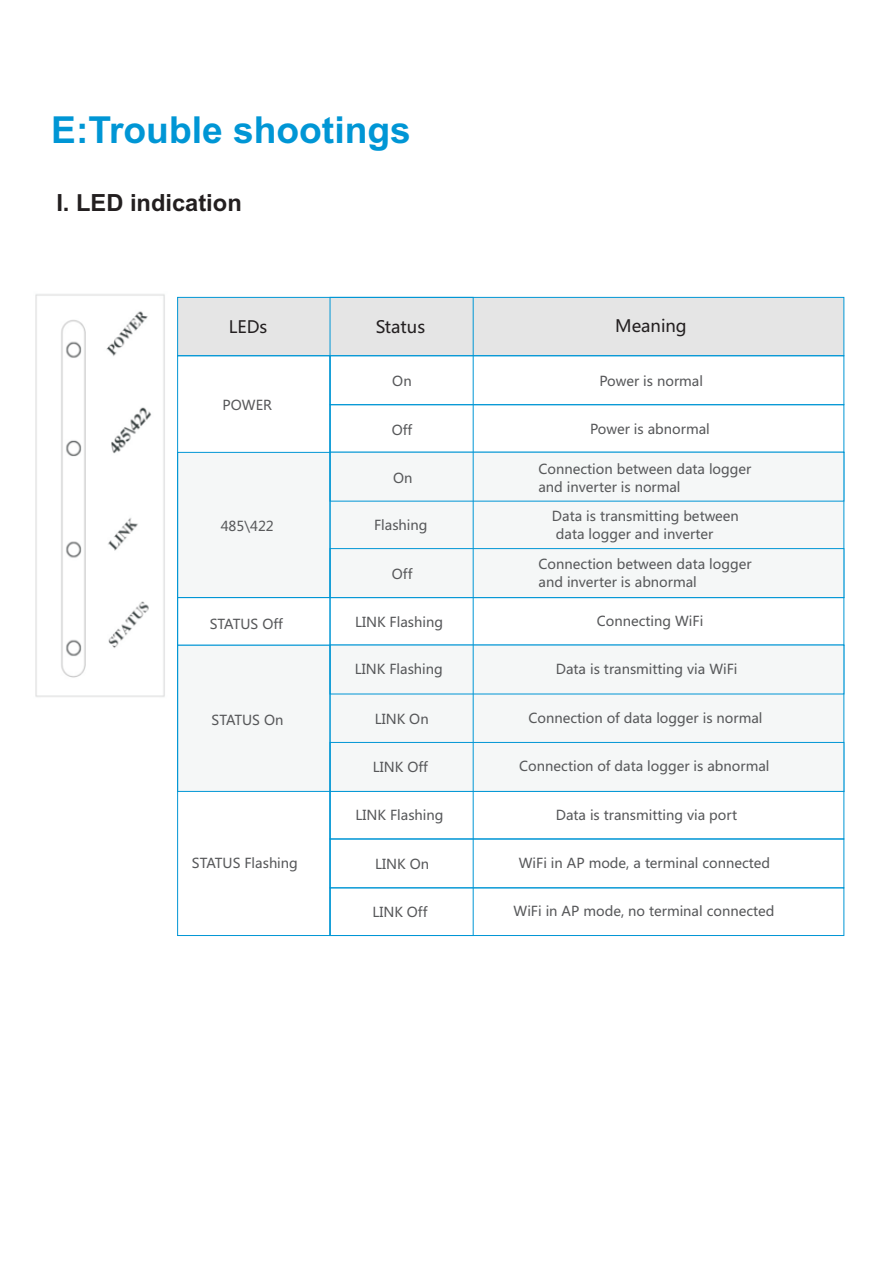
<style>
.page{position:relative;width:893px;height:1263px;background:#fff}
.page>*{position:absolute;margin:0;border:0;box-sizing:border-box;transform-origin:0 0}
.t1{font:700 37.2px "Arial";color:#0096d5}
.t2{font:700 23.7px "Arial";color:#231f20}
.t3{font:16.95px "Microsoft Ya Hei";color:#231f20}
.t4{font:13.5px/17.9px "Microsoft Ya Hei";color:#57585a}
</style>
<div class="page">
<img style="left:35px;top:294px;width:130px;height:403px">
<div style="left:177px;top:297px;width:667px;height:59px;background:#e5e5e5;border:1px solid #0096d5"></div>
<div style="left:330px;top:355px;width:514px;height:50px;border:1px solid #0096d5"></div>
<div style="left:177px;top:452px;width:667px;height:146px;background:#f5f7f7;border:1px solid #0096d5"></div>
<div style="left:330px;top:452px;width:514px;height:49px;background:#f5f7f7"></div>
<div style="left:330px;top:548px;width:514px;height:50px;background:#f5f7f7;border:1px solid #0096d5"></div>
<div style="left:177px;top:645px;width:667px;height:147px;background:#f5f7f7;border:1px solid #0096d5"></div>
<div style="left:330px;top:645px;width:514px;height:49px;background:#f5f7f7"></div>
<div style="left:330px;top:742px;width:514px;height:50px;background:#f5f7f7;border:1px solid #0096d5"></div>
<div style="left:330px;top:887px;width:514px;height:49px;border:1px solid #0096d5"></div>
<div style="left:330px;top:838px;width:514px;height:50px;border:1px solid #0096d5"></div>
<div style="left:177px;top:355px;width:153px;height:581px;border:1px solid #0096d5"></div>
<div style="left:330px;top:297px;width:144px;height:639px;border:1px solid #0096d5"></div>
<h1 class="t1" style="left:51px;top:116px;width:361px">E:Trouble shootings</h1>
<h2 class="t2" style="left:56px;top:194px;width:187px">I. LED indication</h2>
<p class="t3" style="left:229px;top:319px;width:40px">LEDs</p>
<p class="t3" style="left:615px;top:318px;width:73px">Meaning</p>
<p class="t3" style="left:376px;top:320px;width:51px">Status</p>
<p class="t4" style="left:223px;top:397px;width:51px">POWER</p>
<p class="t4" style="left:221px;top:518px;width:55px">485\422</p>
<p class="t4" style="left:599px;top:373px;width:105px">Power is normal</p>
<p class="t4" style="left:392px;top:374px;width:21px">On</p>
<p class="t4" style="left:392px;top:422px;width:22px">Off</p>
<p class="t4" style="left:590px;top:421px;width:121px">Power is abnormal</p>
<p class="t4" style="left:393px;top:470px;width:21px">On</p>
<p class="t4" style="left:538px;top:461px;width:214px">Connection between data logger and inverter is normal</p>
<p class="t4" style="left:374px;top:517px;width:55px">Flashing</p>
<p class="t4" style="left:552px;top:508px;width:188px">Data is transmitting between data logger and inverter</p>
<p class="t4" style="left:392px;top:566px;width:22px">Off</p>
<p class="t4" style="left:539px;top:557px;width:214px">Connection between data logger and inverter is abnormal</p>
<p class="t4" style="left:210px;top:616px;width:74px">STATUS Off</p>
<p class="t4" style="left:355px;top:614px;width:89px">LINK Flashing</p>
<p class="t4" style="left:597px;top:614px;width:108px">Connecting WiFi</p>
<p class="t4" style="left:212px;top:713px;width:73px">STATUS On</p>
<p class="t4" style="left:192px;top:855px;width:108px">STATUS Flashing</p>
<p class="t4" style="left:355px;top:661px;width:89px">LINK Flashing</p>
<p class="t4" style="left:556px;top:661px;width:183px">Data is transmitting via WiFi</p>
<p class="t4" style="left:375px;top:711px;width:55px">LINK On</p>
<p class="t4" style="left:528px;top:710px;width:236px">Connection of data logger is normal</p>
<p class="t4" style="left:373px;top:759px;width:56px">LINK Off</p>
<p class="t4" style="left:519px;top:758px;width:252px">Connection of data logger is abnormal</p>
<p class="t4" style="left:356px;top:808px;width:89px">LINK Flashing</p>
<p class="t4" style="left:556px;top:807px;width:183px">Data is transmitting via port</p>
<p class="t4" style="left:375px;top:856px;width:55px">LINK On</p>
<p class="t4" style="left:519px;top:855px;width:253px">WiFi in AP mode, a terminal connected</p>
<p class="t4" style="left:372px;top:904px;width:56px">LINK Off</p>
<p class="t4" style="left:514px;top:903px;width:262px">WiFi in AP mode, no terminal connected</p>
</div>
